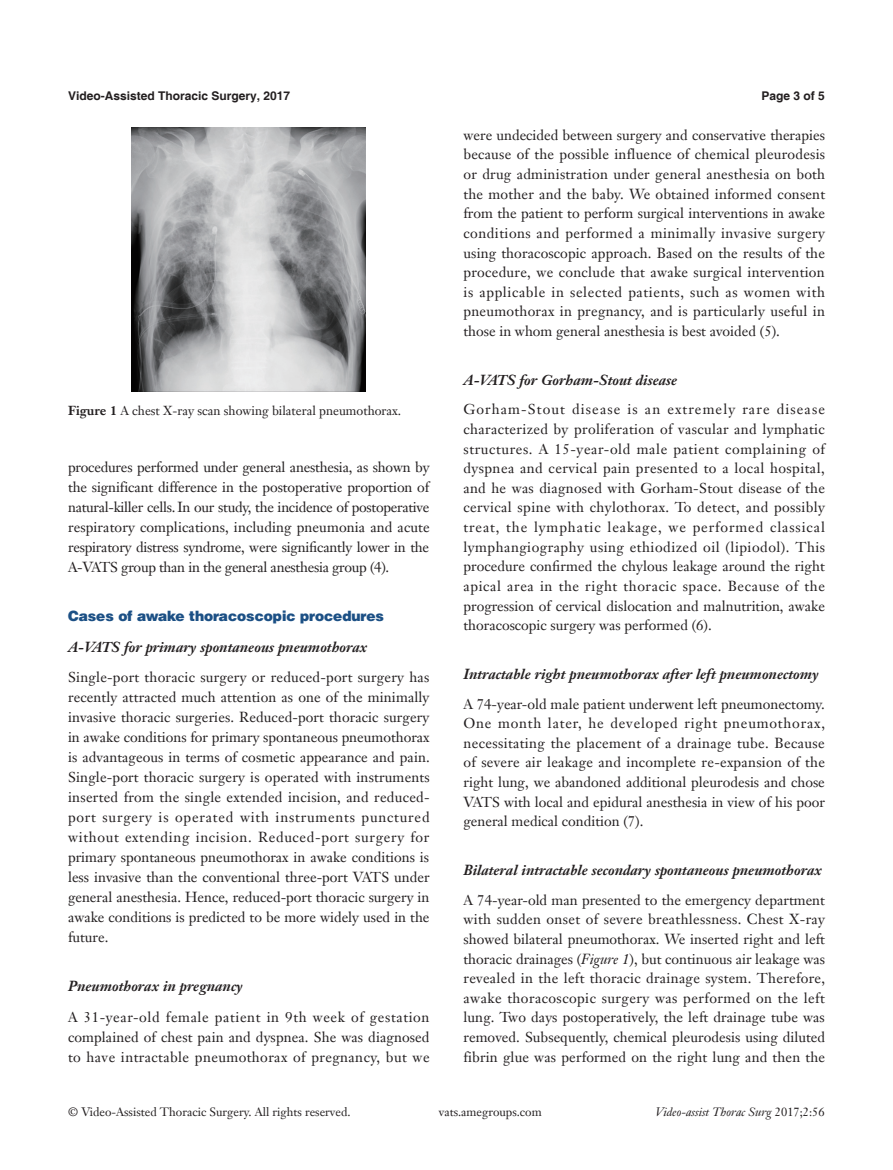
<style>
.page{position:relative;width:893px;height:1170px;background:#fff}
.page>*{position:absolute;margin:0;border:0;box-sizing:border-box;transform-origin:0 0}
.t1{font:14.25px/19.6px "Janson Text LT";color:#231f20;text-align:justify}
.t2{font:italic 700 14.25px "Janson Text LT";color:#231f20}
.t3{font:900 14.25px "Helvetica";color:#1c5085}
.t4{font:12.75px "Janson Text LT";color:#231f20}
.t5{font:12px "Janson Text LT";color:#231f20}
.t6{font:700 12px "Helvetica";color:#231f20}
.t7{font:italic 12px "Janson Text LT";color:#231f20}
.s1{font-weight:700}
.s2{font-style:italic}
.s3{font-style:normal}
</style>
<div class="page">
<img style="left:132px;top:128px;width:234px;height:263px">
<p class="t6" style="left:68px;top:88px;width:224px">Video-Assisted Thoracic Surgery, 2017</p>
<p class="t6" style="left:762px;top:88px;width:65px">Page 3 of 5</p>
<p class="t4" style="left:68px;top:402px;width:335px"><span class="s1">Figure 1</span> A chest X-ray scan showing bilateral pneumothorax.</p>
<p class="t1" style="left:68px;top:456px;width:363px">procedures performed under general anesthesia, as shown by the significant difference in the postoperative proportion of natural-killer cells. In our study, the incidence of postoperative respiratory complications, including pneumonia and acute respiratory distress syndrome, were significantly lower in the A-VATS group than in the general anesthesia group (4).</p>
<p class="t3" style="left:68px;top:607px;width:317px">Cases of awake thoracoscopic procedures</p>
<p class="t2" style="left:68px;top:637px;width:301px">A-VATS for primary spontaneous pneumothorax</p>
<p class="t1" style="left:68px;top:666px;width:363px">Single-port thoracic surgery or reduced-port surgery has recently attracted much attention as one of the minimally invasive thoracic surgeries. Reduced-port thoracic surgery in awake conditions for primary spontaneous pneumothorax is advantageous in terms of cosmetic appearance and pain.<br>Single-port thoracic surgery is operated with instruments inserted from the single extended incision, and reduced&shy;port surgery is operated with instruments punctured without extending incision. Reduced-port surgery for primary spontaneous pneumothorax in awake conditions is less invasive than the conventional three-port VATS under general anesthesia. Hence, reduced-port thoracic surgery in awake conditions is predicted to be more widely used in the future.</p>
<p class="t2" style="left:68px;top:977px;width:176px">Pneumothorax in pregnancy</p>
<p class="t1" style="left:68px;top:1006px;width:363px">A 31-year-old female patient in 9th week of gestation complained of chest pain and dyspnea. She was diagnosed to have intractable pneumothorax of pregnancy, but we</p>
<p class="t1" style="left:463px;top:125px;width:363px">were undecided between surgery and conservative therapies because of the possible influence of chemical pleurodesis or drug administration under general anesthesia on both the mother and the baby. We obtained informed consent from the patient to perform surgical interventions in awake conditions and performed a minimally invasive surgery using thoracoscopic approach. Based on the results of the procedure, we conclude that awake surgical intervention is applicable in selected patients, such as women with pneumothorax in pregnancy, and is particularly useful in those in whom general anesthesia is best avoided (5).</p>
<p class="t2" style="left:463px;top:371px;width:215px">A-VATS for Gorham-Stout disease</p>
<p class="t1" style="left:463px;top:399px;width:363px">Gorham-Stout disease is an extremely rare disease characterized by proliferation of vascular and lymphatic structures. A 15-year-old male patient complaining of dyspnea and cervical pain presented to a local hospital, and he was diagnosed with Gorham-Stout disease of the cervical spine with chylothorax. To detect, and possibly treat, the lymphatic leakage, we performed classical lymphangiography using ethiodized oil (lipiodol). This procedure confirmed the chylous leakage around the right apical area in the right thoracic space. Because of the progression of cervical dislocation and malnutrition, awake thoracoscopic surgery was performed (6).</p>
<p class="t2" style="left:463px;top:665px;width:357px">Intractable right pneumothorax after left pneumonectomy</p>
<p class="t1" style="left:463px;top:693px;width:363px">A 74-year-old male patient underwent left pneumonectomy.<br>One month later, he developed right pneumothorax, necessitating the placement of a drainage tube. Because of severe air leakage and incomplete re-expansion of the right lung, we abandoned additional pleurodesis and chose VATS with local and epidural anesthesia in view of his poor general medical condition (7).</p>
<p class="t2" style="left:463px;top:861px;width:360px">Bilateral intractable secondary spontaneous pneumothorax</p>
<p class="t1" style="left:463px;top:889px;width:363px">A 74-year-old man presented to the emergency department with sudden onset of severe breathlessness. Chest X-ray showed bilateral pneumothorax. We inserted right and left thoracic drainages (<span class="s2">Figure 1</span>), but continuous air leakage was revealed in the left thoracic drainage system. Therefore, awake thoracoscopic surgery was performed on the left lung. Two days postoperatively, the left drainage tube was removed. Subsequently, chemical pleurodesis using diluted fibrin glue was performed on the right lung and then the</p>
<p class="t5" style="left:68px;top:1104px;width:284px">© Video-Assisted Thoracic Surgery. All rights reserved.</p>
<p class="t5" style="left:439px;top:1104px;width:104px">vats.amegroups.com</p>
<p class="t7" style="left:655px;top:1104px;width:171px">Video-assist Thorac Surg <span class="s3">2017;2:56</span></p>
</div>
